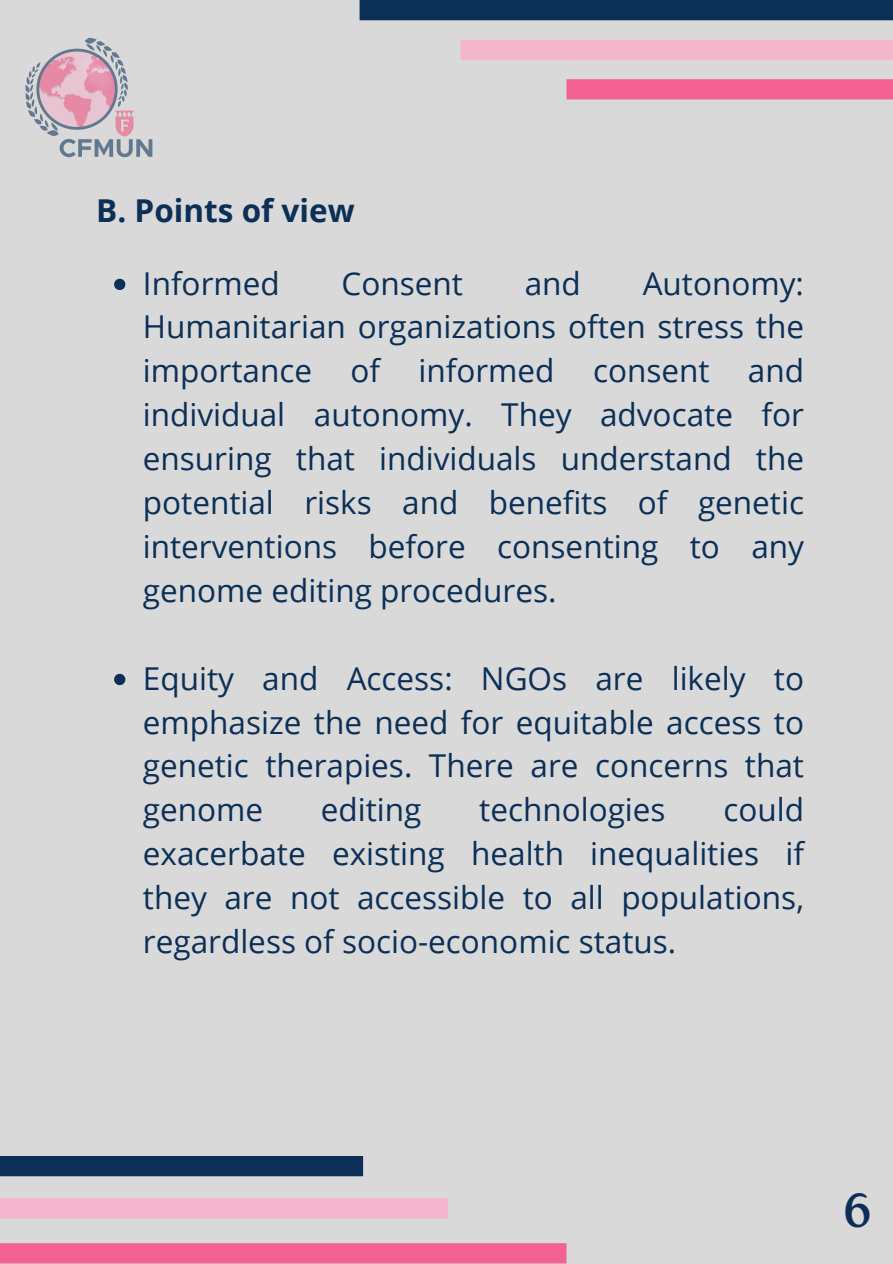
<style>
.page{position:relative;width:893px;height:1264px;background:#fff}
.page>*{position:absolute;margin:0;border:0;box-sizing:border-box;transform-origin:0 0}
.t1{font:47.85px "Roca One";color:#0b2f57}
.t2{font:31.5px/43.8px "Open Sans";color:#0b2f57;text-align:justify}
.t3{font:700 31.5px "Open Sans";color:#0b2f57}
</style>
<div class="page">
<div style="left:0;top:0;width:892px;height:1263px;background:#d9d9d9"></div>
<div style="left:359px;top:0;width:533px;height:20px;background:#0b2f57"></div>
<div style="left:460px;top:40px;width:432px;height:20px;background:#f4b5cd"></div>
<div style="left:566px;top:79px;width:326px;height:20px;background:#f26191"></div>
<div style="left:0;top:1155px;width:363px;height:21px;background:#0b2f57"></div>
<div style="left:0;top:1198px;width:448px;height:20px;background:#f4b5cd"></div>
<div style="left:0;top:1243px;width:566px;height:20px;background:#f26191"></div>
<img style="left:25px;top:37px;width:128px;height:121px">
<svg style="left:114px;top:279px;width:11px;height:11px"></svg>
<svg style="left:114px;top:674px;width:11px;height:11px"></svg>
<h1 class="t3" style="left:96px;top:188px;width:260px">B. Points of view</h1>
<p class="t2" style="left:143px;top:260px;width:138px">Informed</p>
<p class="t2" style="left:341px;top:260px;width:123px">Consent</p>
<p class="t2" style="left:524px;top:260px;width:58px">and</p>
<p class="t2" style="left:143px;top:260px;width:662px;text-indent:499px">Autonomy:<br>Humanitarian organizations often stress the importance of informed consent and individual autonomy. They advocate for ensuring that individuals understand the potential risks and benefits of genetic interventions before consenting to any genome editing procedures.</p>
<p class="t2" style="left:143px;top:655px;width:662px">Equity and Access: NGOs are likely to emphasize the need for equitable access to genetic therapies. There are concerns that genome</p>
<p class="t2" style="left:143px;top:787px;width:662px;text-indent:580px">could exacerbate existing health inequalities if they are not accessible to all populations, regardless of socio-economic status.</p>
<p class="t2" style="left:321px;top:787px;width:102px">editing</p>
<p class="t2" style="left:479px;top:787px;width:188px">technologies</p>
<p class="t1" style="left:843px;top:1182px;width:30px">6</p>
</div>
